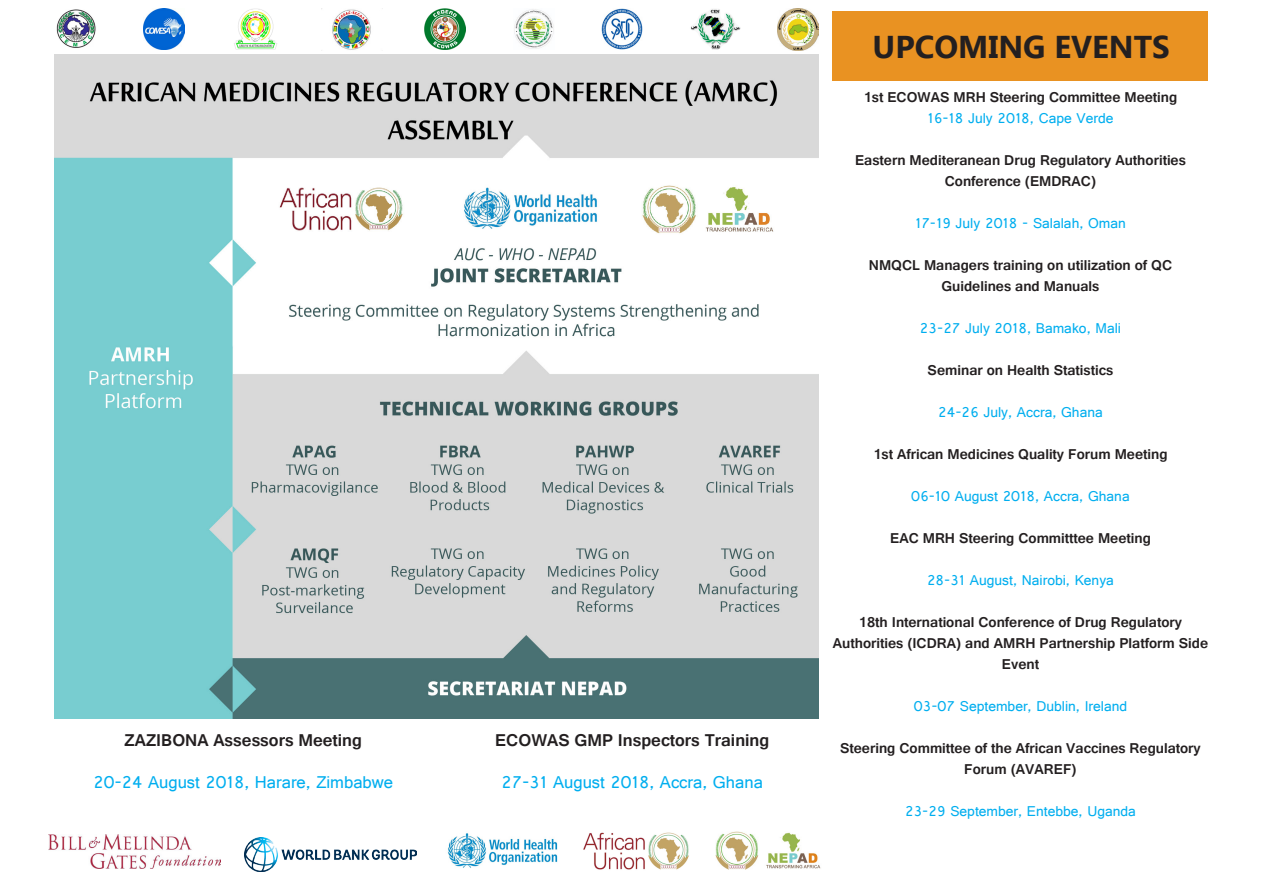
<style>
.page{position:relative;width:1263px;height:893px;background:#fff}
.page>*{position:absolute;margin:0;border:0;box-sizing:border-box;transform-origin:0 0}
.t1{font:700 31.5px "Ebrima";color:#231f20}
.t2{font:18px "Gautami";color:#00aeef}
.t3{font:700 18px "Gautami";color:#231f20}
.t4{font:700 15px/21px "Gautami";color:#231f20;text-align:center}
.t5{font:15px "Gautami";color:#00aeef}
</style>
<div class="page">
<div style="left:832px;top:11px;width:375px;height:69px;background:#e99222"></div>
<img style="left:56px;top:9px;width:40px;height:39px">
<img style="left:144px;top:9px;width:40px;height:40px">
<img style="left:234px;top:8px;width:43px;height:42px">
<img style="left:321px;top:9px;width:50px;height:42px">
<img style="left:425px;top:9px;width:40px;height:40px">
<img style="left:514px;top:9px;width:40px;height:40px">
<img style="left:601px;top:9px;width:41px;height:40px">
<img style="left:691px;top:9px;width:50px;height:41px">
<img style="left:778px;top:9px;width:40px;height:41px">
<img style="left:48px;top:834px;width:173px;height:35px">
<img style="left:244px;top:837px;width:173px;height:34px">
<img style="left:448px;top:833px;width:110px;height:35px">
<img style="left:583px;top:832px;width:106px;height:38px">
<img style="left:716px;top:831px;width:105px;height:38px">
<img style="left:54px;top:55px;width:764px;height:663px">
<p class="t3" style="left:125px;top:729px;width:239px">ZAZIBONA Assessors Meeting</p>
<p class="t2" style="left:93px;top:771px;width:301px">20-24 August 2018, Harare, Zimbabwe</p>
<p class="t3" style="left:495px;top:729px;width:275px">ECOWAS GMP Inspectors Training</p>
<p class="t2" style="left:502px;top:771px;width:263px">27-31 August 2018, Accra, Ghana</p>
<p class="t1" style="left:872px;top:23px;width:299px">UPCOMING EVENTS</p>
<p class="t4" style="left:864px;top:87px;width:315px">1st ECOWAS MRH Steering Committee Meeting</p>
<p class="t5" style="left:927px;top:109px;width:187px">16-18 July 2018, Cape Verde</p>
<p class="t4" style="left:855px;top:150px;width:332px">Eastern Mediteranean Drug Regulatory Authorities<br>Conference (EMDRAC)</p>
<p class="t5" style="left:915px;top:214px;width:212px">17-19 July 2018 - Salalah, Oman</p>
<p class="t4" style="left:869px;top:255px;width:305px">NMQCL Managers training on utilization of QC<br>Guidelines and Manuals</p>
<p class="t5" style="left:920px;top:319px;width:203px">23-27 July 2018, Bamako, Mali</p>
<p class="t4" style="left:928px;top:360px;width:187px">Seminar on Health Statistics</p>
<p class="t5" style="left:938px;top:403px;width:166px">24-26 July, Accra, Ghana</p>
<p class="t4" style="left:873px;top:444px;width:296px">1st African Medicines Quality Forum Meeting</p>
<p class="t5" style="left:911px;top:487px;width:220px">06-10 August 2018, Accra, Ghana</p>
<p class="t4" style="left:890px;top:528px;width:262px">EAC MRH Steering Committtee Meeting</p>
<p class="t5" style="left:927px;top:571px;width:188px">28-31 August, Nairobi, Kenya</p>
<p class="t4" style="left:833px;top:612px;width:377px">18th International Conference of Drug Regulatory<br>Authorities (ICDRA) and AMRH Partnership Platform Side<br>Event</p>
<p class="t5" style="left:914px;top:697px;width:215px">03-07 September, Dublin, Ireland</p>
<p class="t4" style="left:840px;top:738px;width:362px">Steering Committee of the African Vaccines Regulatory<br>Forum (AVAREF)</p>
<p class="t5" style="left:905px;top:802px;width:232px">23-29 September, Entebbe, Uganda</p>
</div>
